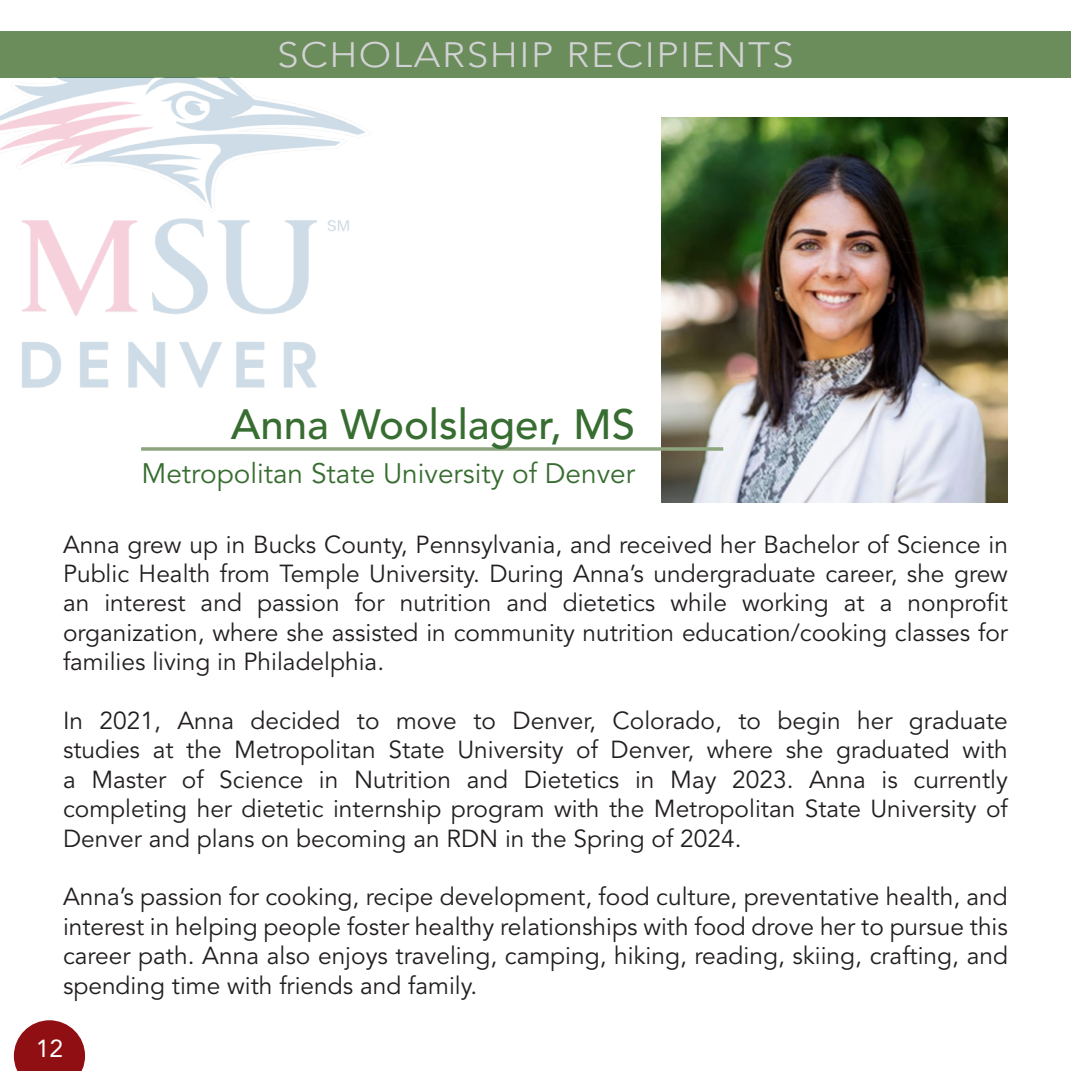
<style>
.page{position:relative;width:1071px;height:1071px;background:#fff}
.page>*{position:absolute;margin:0;border:0;box-sizing:border-box;transform-origin:0 0}
.t1{font:500 42px "Avenir LT Std";color:#376d30}
.t2{font:300 35px "Avenir LT Std";letter-spacing:.04em;color:#d1d2d4;scale:1.11 1}
.t3{font:28px "Avenir LT Std";color:#376d30}
.t4{font:24.5px/29.4px "Avenir LT Std";color:#231f20;text-align:justify}
.t5{font:24.5px "Avenir LT Std";color:#fff}
</style>
<div class="page">
<div style="left:0;top:32px;width:1071px;height:46px;background:#6b8c5b"></div>
<img style="left:662px;top:117px;width:345px;height:386px">
<svg style="left:141px;top:447px;width:582px;height:4px;background:#9aad8b"></svg>
<img style="left:0;top:78px;width:365px;height:310px">
<svg style="left:14px;top:1020px;width:71px;height:51px;background:#a23639"></svg>
<p class="t2" style="left:277px;top:35px;width:467px">SCHOLARSHIP RECIPIENTS</p>
<p class="t1" style="left:231px;top:400px;width:406px">Anna Woolslager, MS</p>
<p class="t3" style="left:141px;top:457px;width:495px">Metropolitan State University of Denver</p>
<p class="t4" style="left:63px;top:530px;width:947px">Anna grew up in Bucks County, Pennsylvania, and received her Bachelor of Science in Public Health from Temple University. During Anna’s undergraduate career, she grew an interest and passion for nutrition and dietetics while working at a nonprofit organization, where she assisted in community nutrition education/cooking classes for families living in Philadelphia.</p>
<p class="t4" style="left:63px;top:707px;width:946px">In 2021, Anna decided to move to Denver, Colorado, to begin her graduate studies at the Metropolitan State University of Denver, where she graduated with a Master of Science in Nutrition and Dietetics in May 2023. Anna is currently completing her dietetic internship program with the Metropolitan State University of Denver and plans on becoming an RDN in the Spring of 2024.</p>
<p class="t4" style="left:63px;top:883px;width:947px">Anna’s passion for cooking, recipe development, food culture, preventative health, and interest in helping people foster healthy relationships with food drove her to pursue this career path. Anna also enjoys traveling, camping, hiking, reading, skiing, crafting, and spending time with friends and family.</p>
<p class="t5" style="left:36px;top:1035px;width:29px">12</p>
</div>
